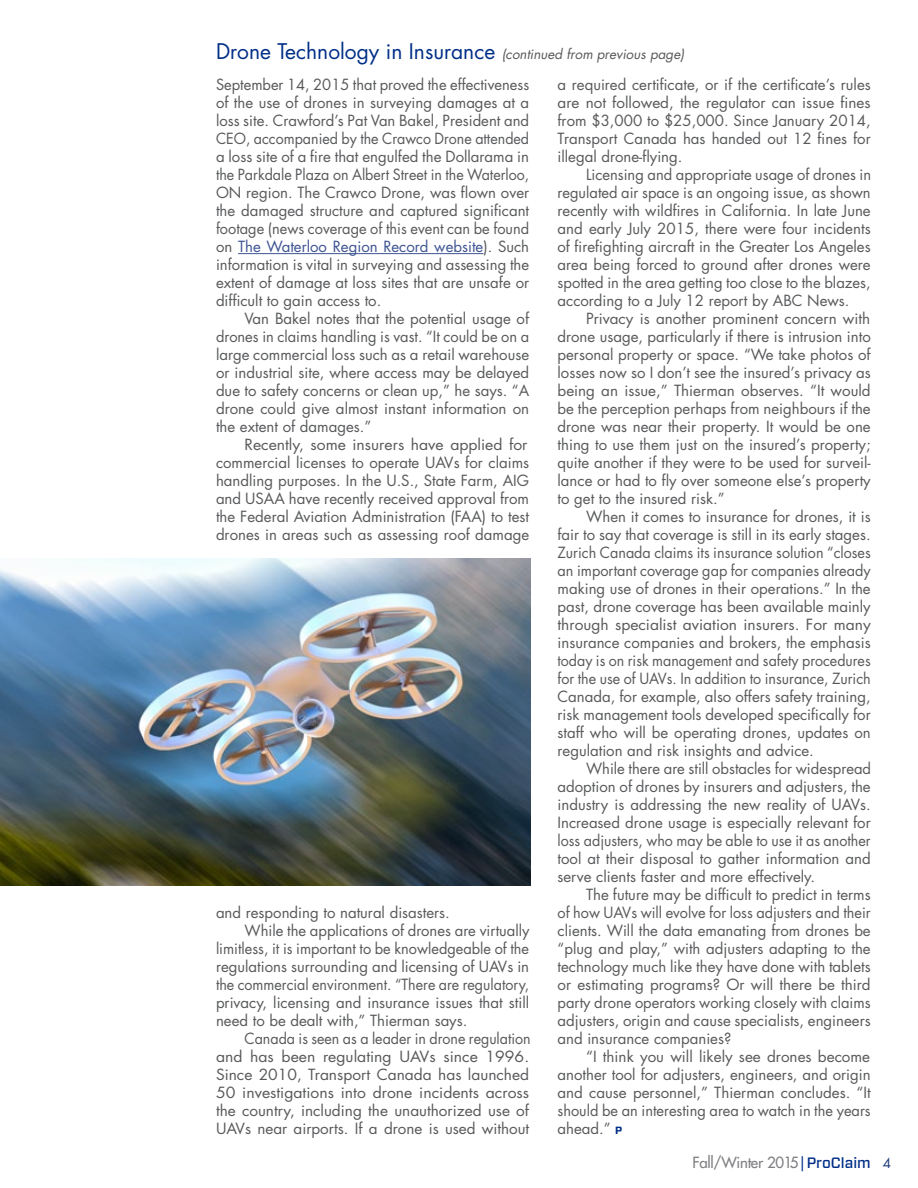
<style>
.page{position:relative;width:918px;height:1188px;background:#fff}
.page>*{position:absolute;margin:0;border:0;box-sizing:border-box;transform-origin:0 0}
.t1{font:15px/18px "Futura Std";color:#58595b;text-align:justify}
.t2{font:15px/18px "Futura Std";color:#58595b;text-align:justify;scale:1.05 1}
.t3{font:15px "Futura Std";color:#58595b;scale:.95 1}
.t4{font:15px "Futura Std";color:#58595b;scale:1.04 1}
.t5{font:500 15px "Futura Std";letter-spacing:-.02em;color:#807f83}
.t6{font:italic 13.5px "Futura Std";color:#58595b}
.s1{font-style:normal;font-size:21px;color:#002f87}
.s2{color:#3e5492}
.s3{font-family:"Forza";font-weight:700;font-size:10.5px;color:#002f87}
.s4{font-weight:400;color:#002f87}
.s5{font-family:"Forza";color:#002f87}
.s6{font-weight:400;font-size:13.5px;color:#203d7c}
</style>
<div class="page">
<hr style="left:238px;top:253px;width:245px;height:1px;background:#3e5492">
<img style="left:0;top:559px;width:530px;height:327px">
<p class="t6" style="left:216px;top:46px;width:470px"><span class="s1">Drone Technology in Insurance</span> (continued from previous page)</p>
<p class="t1" style="left:216px;top:76px;width:315px">September 14, 2015 that proved the effectiveness of the use of drones in surveying damages at a loss site. Crawford’s Pat Van Bakel, President and CEO, accompanied by the Crawco Drone attended a loss site of a fire that engulfed the Dollarama in the Parkdale Plaza on Albert Street in the Waterloo, ON region. The Crawco Drone, was flown over the damaged structure and captured significant footage (news coverage of this event can be found on <span class="s2">The Waterloo Region Record website</span>). Such information is vital in surveying and assessing the extent of damage at loss sites that are unsafe or difficult to gain access to.</p>
<p class="t1" style="left:216px;top:310px;width:315px;text-indent:28px">Van Bakel notes that the potential usage of drones in claims handling is vast. “It could be on a large commercial loss such as a retail warehouse or industrial site, where access may be delayed due to safety concerns or clean up,” he says. “A drone could give almost instant information on the extent of damages.”</p>
<p class="t2" style="left:216px;top:436px;width:300px;text-indent:29px">Recently, some insurers have applied for commercial licenses to operate UAVs for claims handling purposes. In the U.S., State Farm, AIG and USAA have recently received approval from the Federal Aviation Administration (FAA) to test drones in areas such as assessing roof damage</p>
<p class="t1" style="left:216px;top:904px;width:235px">and responding to natural disasters.</p>
<p class="t1" style="left:245px;top:922px;width:287px">While the applications of drones are virtually</p>
<p class="t1" style="left:216px;top:940px;width:315px">limitless, it is important to be knowledgeable of the</p>
<p class="t1" style="left:216px;top:958px;width:315px">regulations surrounding and licensing of UAVs in</p>
<p class="t3" style="left:216px;top:975px;width:331px">the commercial environment. “There are regulatory,</p>
<p class="t1" style="left:216px;top:994px;width:315px">privacy, licensing and insurance issues that still</p>
<p class="t1" style="left:216px;top:1012px;width:253px">need to be dealt with,” Thierman says.</p>
<p class="t3" style="left:244px;top:1029px;width:303px">Canada is seen as a leader in drone regulation</p>
<p class="t2" style="left:216px;top:1048px;width:300px">and has been regulating UAVs since 1996.</p>
<p class="t4" style="left:216px;top:1065px;width:303px">Since 2010, Transport Canada has launched</p>
<p class="t2" style="left:216px;top:1084px;width:300px">50 investigations into drone incidents across</p>
<p class="t1" style="left:216px;top:1102px;width:315px">the country, including the unauthorized use of</p>
<p class="t1" style="left:216px;top:1120px;width:315px">UAVs near airports. If a drone is used without</p>
<p class="t1" style="left:558px;top:76px;width:315px">a required certificate, or if the certificate’s rules are not followed, the regulator can issue fines from $3,000 to $25,000. Since January 2014, Transport Canada has handed out 12 fines for illegal drone-flying.</p>
<p class="t1" style="left:558px;top:166px;width:315px;text-indent:29px">Licensing and appropriate usage of drones in regulated air space is an ongoing issue, as shown recently with wildfires in California. In late June and early July 2015, there were four incidents of firefighting aircraft in the Greater Los Angeles area being forced to ground after drones were spotted in the area getting too close to the blazes, according to a July 12 report by ABC News.</p>
<p class="t1" style="left:558px;top:310px;width:315px;text-indent:29px">Privacy is another prominent concern with drone usage, particularly if there is intrusion into personal property or space. “We take photos of losses now so I don’t see the insured’s privacy as being an issue,” Thierman observes. “It would be the perception perhaps from neighbours if the drone was near their property. It would be one thing to use them just on the insured’s property; quite another if they were to be used for surveil&shy;lance or had to fly over someone else’s property to get to the insured risk.”</p>
<p class="t1" style="left:558px;top:508px;width:315px;text-indent:28px">When it comes to insurance for drones, it is fair to say that coverage is still in its early stages.<br>Zurich Canada claims its insurance solution “closes an important coverage gap for companies already making use of drones in their operations.” In the past, drone coverage has been available mainly through specialist aviation insurers. For many insurance companies and brokers, the emphasis today is on risk management and safety procedures for the use of UAVs. In addition to insurance, Zurich Canada, for example, also offers safety training, risk management tools developed specifically for staff who will be operating drones, updates on regulation and risk insights and advice.</p>
<p class="t1" style="left:558px;top:760px;width:315px;text-indent:29px">While there are still obstacles for widespread adoption of drones by insurers and adjusters, the industry is addressing the new reality of UAVs.<br>Increased drone usage is especially relevant for loss adjusters, who may be able to use it as another tool at their disposal to gather information and serve clients faster and more effectively.</p>
<p class="t1" style="left:558px;top:886px;width:315px;text-indent:28px">The future may be difficult to predict in terms of how UAVs will evolve for loss adjusters and their clients. Will the data emanating from drones be “plug and play,” with adjusters adapting to the technology much like they have done with tablets or estimating programs? Or will there be third party drone operators working closely with claims adjusters, origin and cause specialists, engineers and insurance companies?</p>
<p class="t1" style="left:558px;top:1048px;width:315px;text-indent:29px">“I think you will likely see drones become another tool for adjusters, engineers, and origin and cause personnel,” Thierman concludes. “It should be an interesting area to watch in the years ahead.” <span class="s3">P</span></p>
<p class="t5" style="left:693px;top:1153px;width:200px">Fall/Winter 2015<span class="s4">|</span><span class="s5">ProClaim</span> <span class="s6">4</span></p>
</div>
